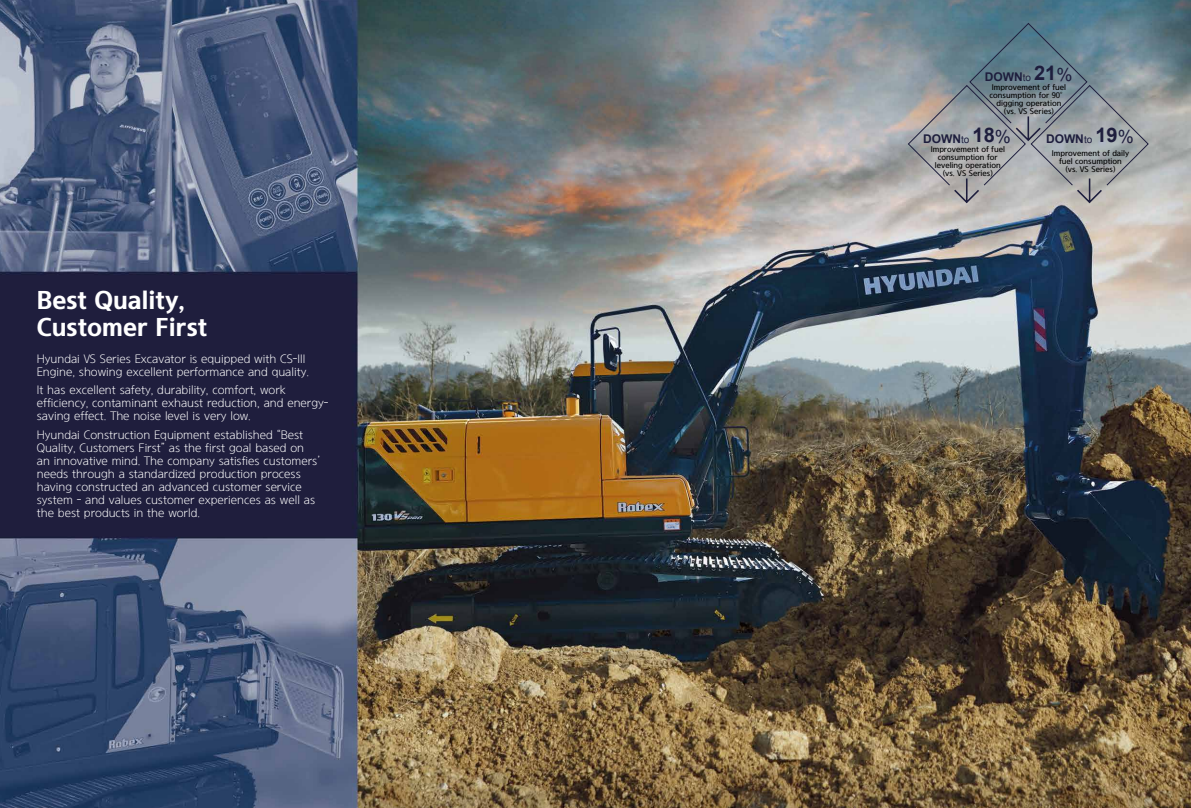
<style>
.page{position:relative;width:1191px;height:808px;background:#fff}
.page>*{position:absolute;margin:0;border:0;box-sizing:border-box;transform-origin:0 0}
.t1{font:25px/27px "HYUNDAI Bold";color:#fff}
.t2{font:12px/13px "HYUNDAI Light";color:#fff}
.t3{font:700 12px "Arial";color:#1e1e3d}
.t4{font:8px/8px "HYUNDAI Medium";color:#000;text-align:center}
.s1{font-weight:400;font-size:10px}
.s2{font-size:20.1px}
.s3{font-weight:400;font-size:18.1px}
</style>
<div class="page">
<img style="left:0;top:0;width:1191px;height:808px">
<svg style="left:907px;top:23px;width:241px;height:181px;background:#8f9aa0"></svg>
<h1 class="t1" style="left:37px;top:286px;width:172px">Best Quality,<br>Customer First</h1>
<p class="t2" style="left:37px;top:352px;width:274px">Hyundai VS Series Excavator is equipped with CS-III<br>Engine, showing excellent performance and quality.</p>
<p class="t2" style="left:37px;top:383px;width:293px">It has excellent safety, durability, comfort, work efficiency, contaminant exhaust reduction, and energy&shy;saving effect. The noise level is very low.</p>
<p class="t2" style="left:37px;top:428px;width:285px">Hyundai Construction Equipment established “Best Quality, Customers First” as the first goal based on<br>an innovative mind. The company satisfies customers’ needs through a standardized production process having constructed an advanced customer service system - and values customer experiences as well as the best products in the world.</p>
<p class="t3" style="left:984px;top:69px;width:89px">DOWN<span class="s1">to</span> <span class="s2">21</span><span class="s3">%</span></p>
<p class="t4" style="left:989px;top:83px;width:80px">Improvement of fuel consumption for 90° digging operation (vs. VS Series)</p>
<p class="t4" style="left:1051px;top:149px;width:79px">Improvement of daily fuel consumption<br>(vs. VS Series)</p>
<p class="t3" style="left:923px;top:131px;width:89px">DOWN<span class="s1">to</span> <span class="s2">18</span><span class="s3">%</span></p>
<p class="t3" style="left:1046px;top:131px;width:89px">DOWN<span class="s1">to</span> <span class="s2">19</span><span class="s3">%</span></p>
<p class="t4" style="left:930px;top:145px;width:76px">Improvement of fuel consumption for leveling operation (vs. VS Series)</p>
</div>
